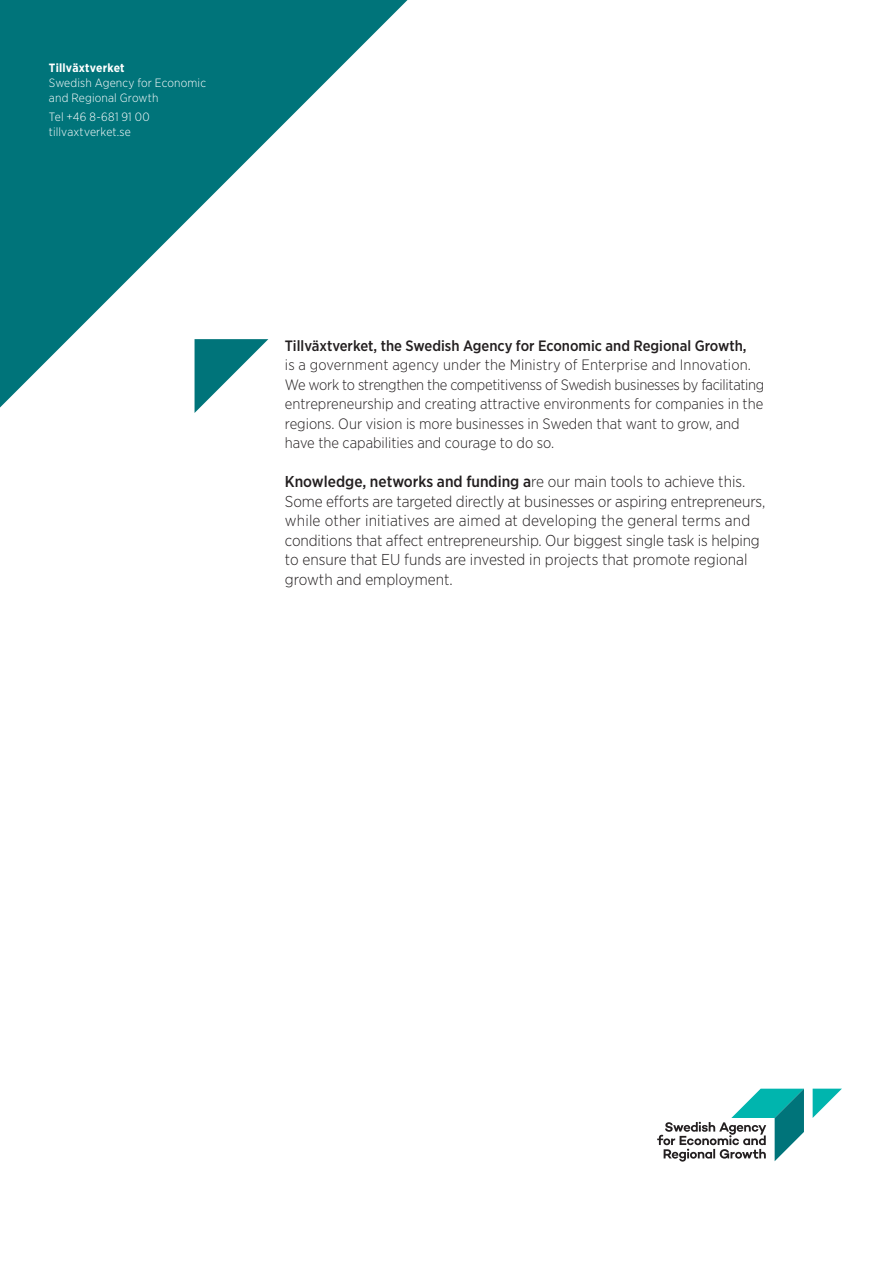
<style>
.page{position:relative;width:893px;height:1263px;background:#fff}
.page>*{position:absolute;margin:0;border:0;box-sizing:border-box;transform-origin:0 0}
.t1{font:300 15.75px/19.5px "Gotham Narrow";letter-spacing:-.01em;color:#231f20}
.t2{font:300 15px/19.5px "Gotham Narrow";color:#231f20}
.t3{font:500 15px "Gotham Narrow";color:#231f20}
.t4{font:300 12px/15px "Gotham Narrow";letter-spacing:.015em;color:#fff}
.t5{font:700 12px "Gotham Narrow";letter-spacing:.015em;color:#fff}
.s1{font-weight:500}
</style>
<div class="page">
<svg style="left:0;top:0;width:407px;height:407px;fill:#00747a"></svg>
<svg style="left:195px;top:339px;width:73px;height:74px"></svg>
<svg style="left:813px;top:1089px;width:29px;height:29px"></svg>
<svg style="left:657px;top:1089px;width:147px;height:72px"></svg>
<p class="t5" style="left:49px;top:60px;width:77px">Tillväxtverket</p>
<p class="t4" style="left:49px;top:75px;width:159px">Swedish Agency for Economic and Regional Growth</p>
<p class="t4" style="left:49px;top:109px;width:102px">Tel +46 8-681 91 00 tillvaxtverket.se</p>
<p class="t3" style="left:285px;top:336px;width:463px">Tillväxtverket, the Swedish Agency for Economic and Regional Growth,</p>
<p class="t2" style="left:285px;top:355px;width:481px">is a government agency under the Ministry of Enterprise and Innovation.<br>We work to strengthen the competitivenss of Swedish businesses by facilitating entrepreneurship and creating attractive environments for companies in the regions. Our vision is more businesses in Sweden that want to grow, and have the capabilities and courage to do so.</p>
<p class="t1" style="left:285px;top:472px;width:482px"><span class="s1">Knowledge, networks and funding a</span>re our main tools to achieve this.<br>Some efforts are targeted directly at businesses or aspiring entrepreneurs, while other initiatives are aimed at developing the general terms and conditions that affect entrepreneurship. Our biggest single task is helping to ensure that EU funds are invested in projects that promote regional growth and employment.</p>
</div>
